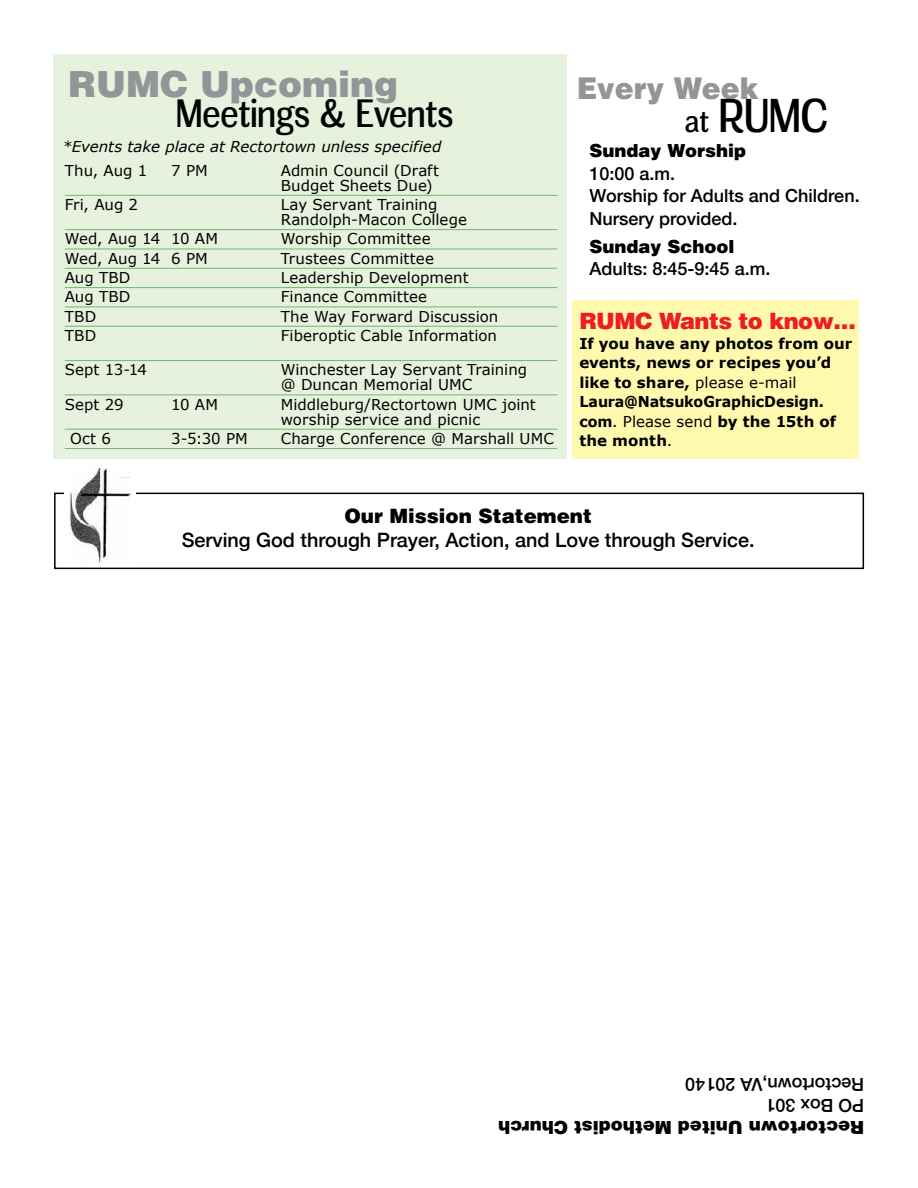
<style>
.page{position:relative;width:918px;height:1188px;background:#fff}
.page>*{position:absolute;margin:0;border:0;box-sizing:border-box;transform-origin:0 0}
.t1{font:45px "Meloche Rg";color:#000}
.t2{font:37.5px "Meloche Rg";color:#000}
.t3{font:900 36px "Helvetica LT Std";color:#939598}
.t4{font:900 30px "Helvetica LT Std";color:#939598;scale:.95 1}
.t5{font:900 22.5px "Helvetica LT Std";letter-spacing:-.025em;color:#ed1d24}
.t6{font:500 19.8px "Helvetica Neue";color:#000}
.t7{font:900 19.8px "Helvetica LT Std";color:#000}
.t8{font:500 18px/22.5px "Helvetica Neue";color:#000}
.t9{font:900 18px "Helvetica LT Std";color:#000}
.t10{font:15px/15px "Verdana";letter-spacing:.005em;color:#000}
.t11{font:700 15px/19.5px "Verdana";color:#000}
.t12{font:italic 15px "Verdana";color:#000}
.s1{font-size:30px}
.s2{font-weight:400}
</style>
<div class="page">
<div style="left:572px;top:300px;width:287px;height:158px;background:#fff9ae"></div>
<div style="left:53px;top:55px;width:514px;height:404px;background:#e7f2de"></div>
<div style="left:54px;top:493px;width:810px;height:76px;border:2px solid #000"></div>
<div style="left:64px;top:469px;width:72px;height:93px;background:#fff"></div>
<img style="left:70px;top:469px;width:60px;height:93px">
<hr style="left:65px;top:195px;width:492px;height:1px;background:#6eb772">
<hr style="left:65px;top:229px;width:492px;height:1px;background:#6eb772">
<hr style="left:65px;top:249px;width:492px;height:1px;background:#6eb772">
<hr style="left:65px;top:268px;width:492px;height:1px;background:#6eb772">
<hr style="left:65px;top:287px;width:492px;height:1px;background:#6eb772">
<hr style="left:65px;top:307px;width:492px;height:1px;background:#6eb772">
<hr style="left:65px;top:326px;width:492px;height:1px;background:#6eb772">
<hr style="left:65px;top:360px;width:492px;height:1px;background:#6eb772">
<hr style="left:65px;top:395px;width:492px;height:1px;background:#6eb772">
<hr style="left:65px;top:429px;width:492px;height:1px;background:#6eb772">
<hr style="left:65px;top:448px;width:492px;height:1px;background:#6eb772">
<h3 class="t3" style="left:68px;top:61px;width:332px">RUMC Upcoming</h3>
<h2 class="t2" style="left:176px;top:91px;width:279px">Meetings &amp; Events</h2>
<p class="t12" style="left:63px;top:137px;width:380px">*Events take place at Rectortown unless specified</p>
<p class="t10" style="left:65px;top:163px;width:84px">Thu, Aug 1</p>
<p class="t10" style="left:171px;top:163px;width:38px">7 PM</p>
<p class="t10" style="left:281px;top:163px;width:160px">Admin Council (Draft<br>Budget Sheets Due)</p>
<p class="t10" style="left:65px;top:197px;width:75px">Fri, Aug 2</p>
<p class="t10" style="left:281px;top:197px;width:188px">Lay Servant Training<br>Randolph-Macon College</p>
<p class="t10" style="left:65px;top:232px;width:155px">Wed, Aug 14 10 AM</p>
<p class="t10" style="left:281px;top:232px;width:151px">Worship Committee</p>
<p class="t10" style="left:65px;top:251px;width:145px">Wed, Aug 14 6 PM</p>
<p class="t10" style="left:281px;top:251px;width:155px">Trustees Committee</p>
<p class="t10" style="left:65px;top:270px;width:67px">Aug TBD</p>
<p class="t10" style="left:281px;top:270px;width:189px">Leadership Development</p>
<p class="t10" style="left:65px;top:290px;width:67px">Aug TBD</p>
<p class="t10" style="left:281px;top:290px;width:148px">Finance Committee</p>
<p class="t10" style="left:65px;top:309px;width:33px">TBD</p>
<p class="t10" style="left:281px;top:309px;width:219px">The Way Forward Discussion</p>
<p class="t10" style="left:65px;top:328px;width:33px">TBD</p>
<p class="t10" style="left:281px;top:328px;width:218px">Fiberoptic Cable Information</p>
<p class="t10" style="left:65px;top:362px;width:84px">Sept 13-14</p>
<p class="t10" style="left:281px;top:362px;width:248px">Winchester Lay Servant Training @ Duncan Memorial UMC</p>
<p class="t10" style="left:65px;top:397px;width:60px">Sept 29</p>
<p class="t10" style="left:171px;top:397px;width:48px">10 AM</p>
<p class="t10" style="left:281px;top:397px;width:257px">Middleburg/Rectortown UMC joint worship service and picnic</p>
<p class="t10" style="left:70px;top:431px;width:42px">Oct 6</p>
<p class="t10" style="left:171px;top:431px;width:78px">3-5:30 PM</p>
<p class="t10" style="left:281px;top:431px;width:275px">Charge Conference @ Marshall UMC</p>
<h3 class="t4" style="left:577px;top:69px;width:193px">Every Week</h3>
<h1 class="t1" style="left:685px;top:89px;width:145px"><span class="s1">at</span> RUMC</h1>
<p class="t9" style="left:590px;top:139px;width:158px">Sunday Worship</p>
<p class="t8" style="left:590px;top:161px;width:272px">10:00 a.m.<br>Worship for Adults and Children.<br>Nursery provided.</p>
<p class="t9" style="left:590px;top:235px;width:147px">Sunday School</p>
<p class="t8" style="left:590px;top:256px;width:182px">Adults: 8:45-9:45 a.m.</p>
<h3 class="t5" style="left:579px;top:307px;width:278px">RUMC Wants to know…</h3>
<p class="t11" style="left:579px;top:334px;width:274px">If you have any photos from our events, news or recipes you’d like to share, <span class="s2">please e-mail<br></span>Laura@NatsukoGraphicDesign. com<span class="s2">. Please send</span> by the 15th of the month<span class="s2">.</span></p>
<h3 class="t7" style="left:344px;top:503px;width:249px">Our Mission Statement</h3>
<h3 class="t6" style="left:182px;top:524px;width:574px">Serving God through Prayer, Action, and Love through Service.</h3>
<p class="t8" style="left:864px;top:1118px;width:180px;line-height:21.6px;rotate:-180deg">PO Box 301<br>Rectortown,VA 20140</p>
<p class="t9" style="left:864px;top:1139px;width:367px;rotate:-180deg">Rectortown United Methodist Church</p>
</div>
